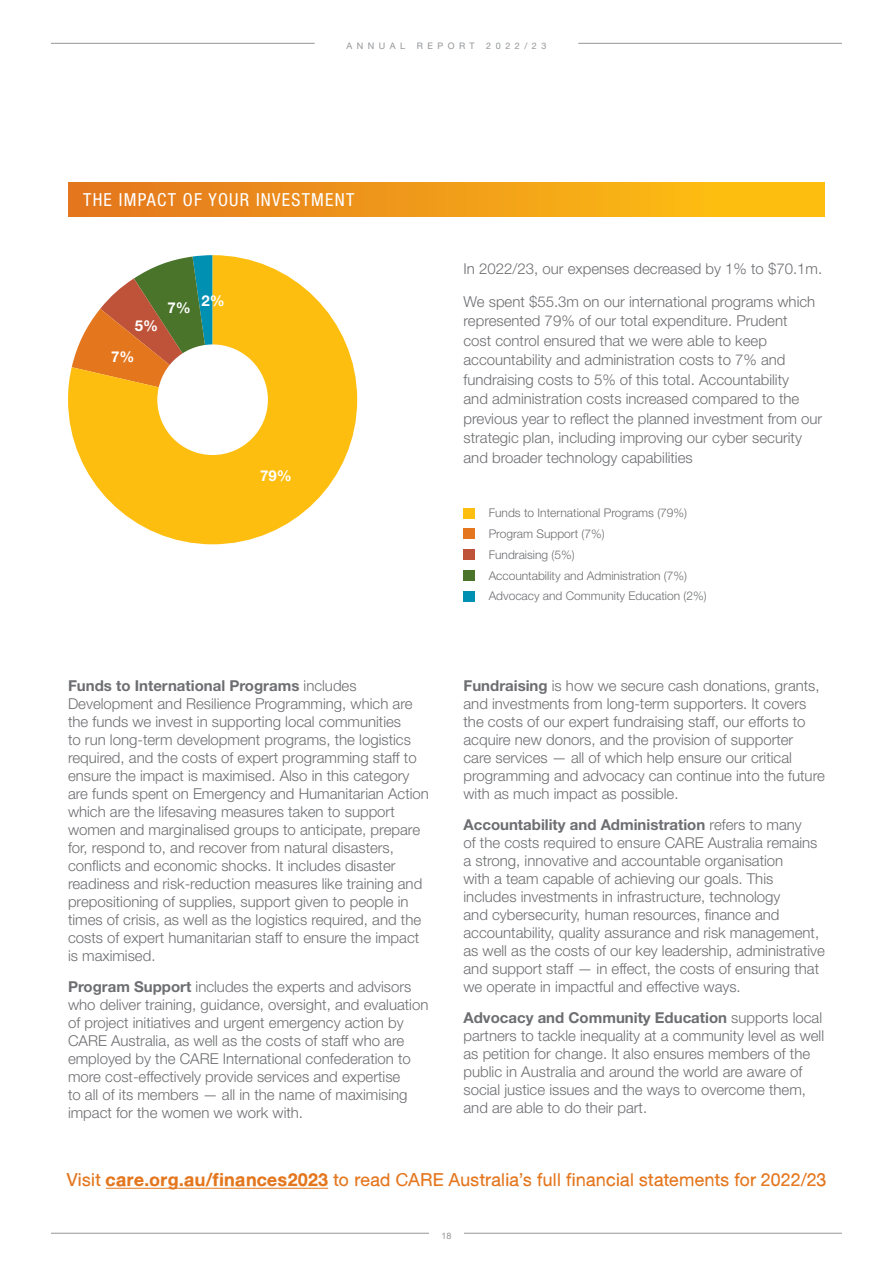
<style>
.page{position:relative;width:893px;height:1263px;background:#fff}
.page>*{position:absolute;margin:0;border:0;box-sizing:border-box;transform-origin:0 0}
.t1{font:18px "Sketchetik Fill";color:#e4761e}
.t2{font:condensed 18px "Helvetica Neue LT Std";letter-spacing:.07em;color:#fff}
.t3{font:300 15px/18px "Helvetica Neue LT Std";color:#6d6e71}
.t4{font:700 15px "Helvetica Neue LT Std";color:#fff}
.t5{font:300 12px/20.9px "Helvetica Neue LT Std";color:#6d6e71}
.t6{font:9px "Helvetica Neue LT Std";letter-spacing:.5em;color:#939598}
.s1{font-weight:700}
</style>
<div class="page">
<hr style="left:51px;top:1233px;width:791px;height:1px;background:#939598">
<div style="left:429px;top:1229px;width:34px;height:13px;background:#fff"></div>
<hr style="left:51px;top:43px;width:264px;height:1px;background:#939598">
<hr style="left:578px;top:43px;width:264px;height:1px;background:#939598">
<div style="left:463px;top:508px;width:12px;height:10px;background:#febe10"></div>
<div style="left:463px;top:528px;width:12px;height:11px;background:#e4761e"></div>
<div style="left:463px;top:549px;width:12px;height:11px;background:#be5339"></div>
<div style="left:463px;top:570px;width:12px;height:11px;background:#49742a"></div>
<div style="left:463px;top:591px;width:12px;height:10px;background:#0091b2"></div>
<div style="left:68px;top:183px;width:757px;height:34px;background:linear-gradient(to right,#e37520,#ffc610)"></div>
<svg style="left:68px;top:255px;width:289px;height:289px;fill:#febe10"></svg>
<div style="left:157px;top:344px;width:111px;height:111px;background:#fff;border-radius:50%"></div>
<hr style="left:106px;top:1188px;width:222px;height:1px;background:#e4761e">
<p class="t6" style="left:347px;top:40px;width:60px">ANNUAL</p>
<p class="t6" style="left:417px;top:40px;width:60px">REPORT</p>
<p class="t6" style="left:486px;top:40px;width:62px">2022/23</p>
<p class="t2" style="left:83px;top:189px;width:273px">THE IMPACT OF YOUR INVESTMENT</p>
<p class="t4" style="left:135px;top:316px;width:25px">5%</p>
<p class="t4" style="left:111px;top:348px;width:25px">7%</p>
<p class="t4" style="left:167px;top:298px;width:25px">7%</p>
<p class="t4" style="left:201px;top:291px;width:25px">2%</p>
<p class="t4" style="left:260px;top:467px;width:33px">79%</p>
<p class="t3" style="left:68px;top:676px;width:362px"><span class="s1">Funds to International Programs</span> includes Development and Resilience Programming, which are the funds we invest in supporting local communities<br>to run long-term development programs, the logistics required, and the costs of expert programming staff to ensure the impact is maximised. Also in this category are funds spent on Emergency and Humanitarian Action which are the lifesaving measures taken to support women and marginalised groups to anticipate, prepare for, respond to, and recover from natural disasters, conflicts and economic shocks. It includes disaster readiness and risk-reduction measures like training and prepositioning of supplies, support given to people in times of crisis, as well as the logistics required, and the costs of expert humanitarian staff to ensure the impact is maximised.</p>
<p class="t3" style="left:68px;top:977px;width:362px"><span class="s1">Program Support</span> includes the experts and advisors who deliver training, guidance, oversight, and evaluation of project initiatives and urgent emergency action by CARE Australia, as well as the costs of staff who are employed by the CARE International confederation to more cost-effectively provide services and expertise<br>to all of its members — all in the name of maximising impact for the women we work with.</p>
<p class="t3" style="left:463px;top:253px;width:360px;line-height:32.2px">In 2022/23, our expenses decreased by 1% to $70.1m.<br>We spent $55.3m on our international programs which</p>
<p class="t3" style="left:463px;top:311px;width:360px;line-height:19.5px">represented 79% of our total expenditure. Prudent<br>cost control ensured that we were able to keep accountability and administration costs to 7% and fundraising costs to 5% of this total. Accountability<br>and administration costs increased compared to the previous year to reflect the planned investment from our strategic plan, including improving our cyber security and broader technology capabilities</p>
<p class="t5" style="left:489px;top:502px;width:220px">Funds to International Programs (79%)<br>Program Support (7%)<br>Fundraising (5%)<br>Accountability and Administration (7%)<br>Advocacy and Community Education (2%)</p>
<p class="t3" style="left:463px;top:676px;width:363px"><span class="s1">Fundraising</span> is how we secure cash donations, grants, and investments from long-term supporters. It covers the costs of our expert fundraising staff, our efforts to acquire new donors, and the provision of supporter<br>care services — all of which help ensure our critical programming and advocacy can continue into the future with as much impact as possible.</p>
<p class="t3" style="left:463px;top:815px;width:363px"><span class="s1">Accountability and Administration</span> refers to many<br>of the costs required to ensure CARE Australia remains a strong, innovative and accountable organisation<br>with a team capable of achieving our goals. This includes investments in infrastructure, technology<br>and cybersecurity, human resources, finance and accountability, quality assurance and risk management, as well as the costs of our key leadership, administrative and support staff — in effect, the costs of ensuring that we operate in impactful and effective ways.</p>
<p class="t3" style="left:463px;top:1008px;width:362px"><span class="s1">Advocacy and Community Education</span> supports local partners to tackle inequality at a community level as well as petition for change. It also ensures members of the public in Australia and around the world are aware of social justice issues and the ways to overcome them, and are able to do their part.</p>
<p class="t1" style="left:66px;top:1169px;width:761px">Visit <span class="s1">care.org.au/finances2023</span> to read CARE Australia’s full financial statements for 2022/23</p>
<p class="t6" style="left:441px;top:1230px;width:12px">18</p>
</div>
